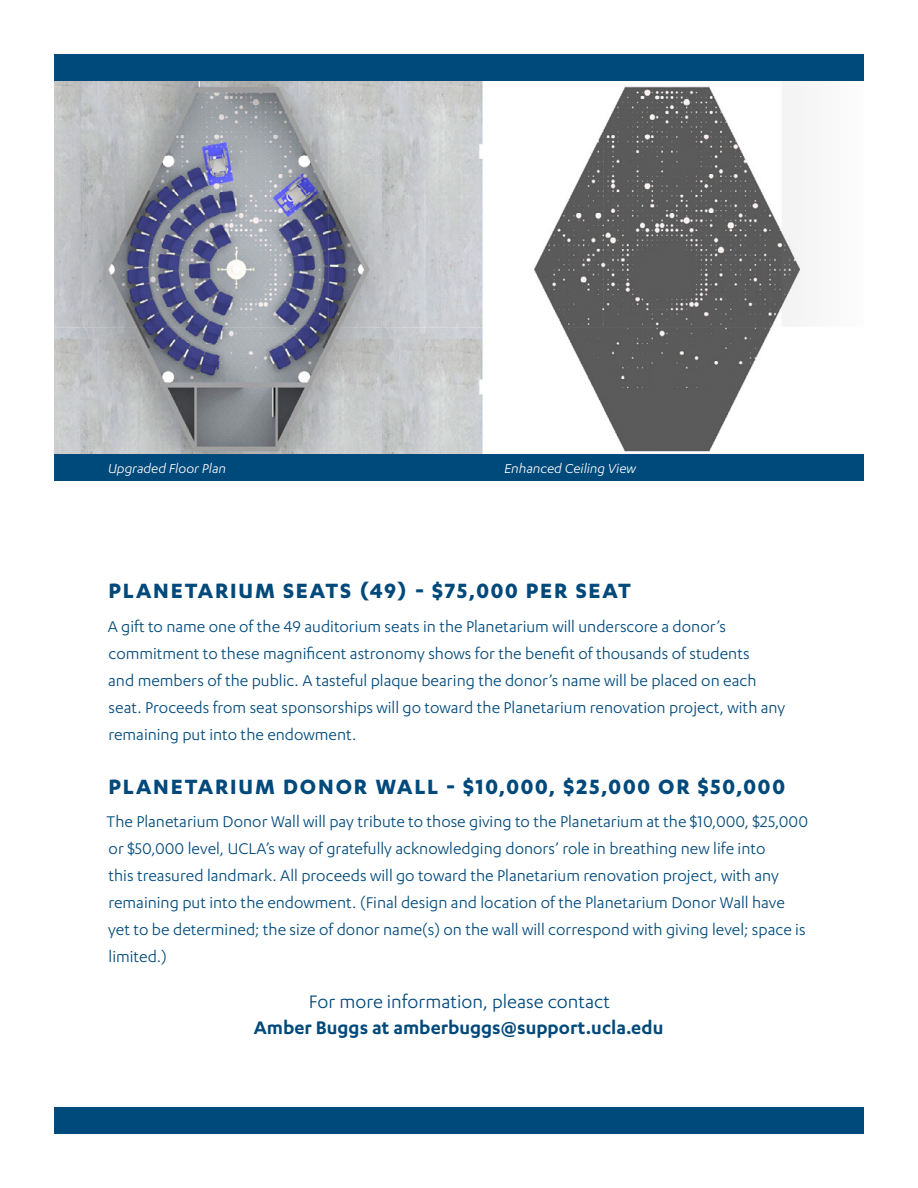
<style>
.page{position:relative;width:918px;height:1188px;background:#fff}
.page>*{position:absolute;margin:0;border:0;box-sizing:border-box;transform-origin:0 0}
.Page_-_Body_Subheade{font:700 24px "Karbon";letter-spacing:.075em;color:#00497b}
.Investment_Numerals{font:600 21px "Karbon";color:#00497b}
.Investment_Numerals-2{font:21px "Karbon";color:#00497b}
.Body_-_Text{font:18px/27px "Karbon";color:#00497b}
.Body_-_Text-2{font:italic 15px "Karbon";color:#fff}
</style>
<div class="page">
<img style="left:54px;top:81px;width:749px;height:373px">
<div style="left:54px;top:54px;width:810px;height:27px;background:#00497b"></div>
<div style="left:54px;top:454px;width:810px;height:27px;background:#00497b"></div>
<div style="left:54px;top:1107px;width:810px;height:27px;background:#00497b"></div>
<p class="Body_-_Text-2" style="left:108px;top:460px;width:120px">Upgraded Floor Plan</p>
<p class="Body_-_Text-2" style="left:504px;top:460px;width:133px">Enhanced Ceiling View</p>
<p class="Page_-_Body_Subheade" style="left:108px;top:577px;width:524px">PLANETARIUM SEATS (49) - $75,000 PER SEAT</p>
<p class="Body_-_Text" style="left:108px;top:612px;width:679px">A gift to name one of the 49 auditorium seats in the Planetarium will underscore a donor’s commitment to these magnificent astronomy shows for the benefit of thousands of students<br>and members of the public. A tasteful plaque bearing the donor’s name will be placed on each seat. Proceeds from seat sponsorships will go toward the Planetarium renovation project, with any remaining put into the endowment.</p>
<p class="Page_-_Body_Subheade" style="left:108px;top:773px;width:678px">PLANETARIUM DONOR WALL - $10,000, $25,000 OR $50,000</p>
<p class="Body_-_Text" style="left:107px;top:808px;width:703px">The Planetarium Donor Wall will pay tribute to those giving to the Planetarium at the $10,000, $25,000 or $50,000 level, UCLA’s way of gratefully acknowledging donors’ role in breathing new life into<br>this treasured landmark. All proceeds will go toward the Planetarium renovation project, with any remaining put into the endowment. (Final design and location of the Planetarium Donor Wall have yet to be determined; the size of donor name(s) on the wall will correspond with giving level; space is limited.)</p>
<p class="Investment_Numerals-2" style="left:309px;top:990px;width:303px">For more information, please contact</p>
<p class="Investment_Numerals" style="left:254px;top:1015px;width:411px">Amber Buggs at amberbuggs@support.ucla.edu</p>
</div>
